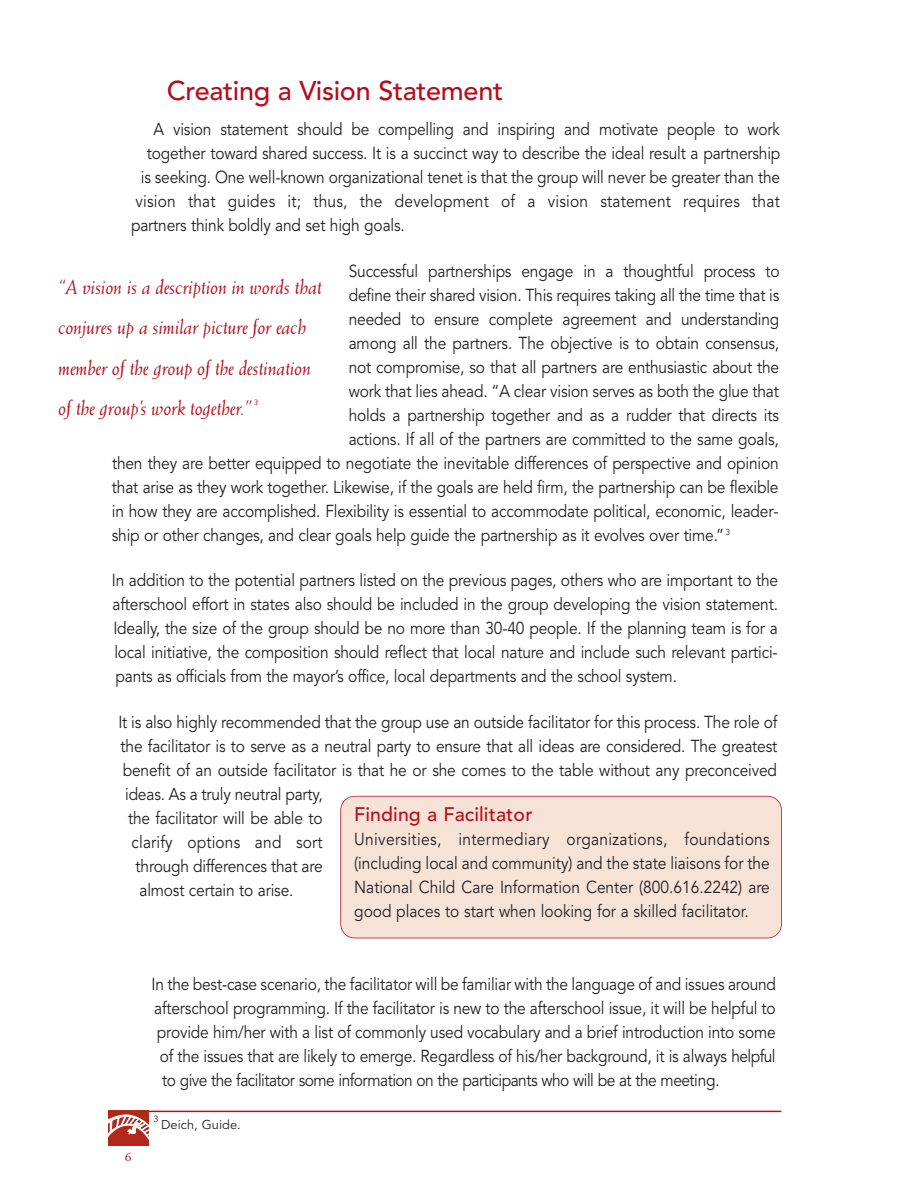
<style>
.page{position:relative;width:918px;height:1188px;background:#fff}
.page>*{position:absolute;margin:0;border:0;box-sizing:border-box;transform-origin:0 0}
.t1{font:500 27px "Avenir";letter-spacing:-.01em;color:#b50e1a}
.t2{font:italic 21px/40.5px "Weiss";letter-spacing:-.015em;color:#b50e1a}
.t3{font:500 19.5px "Avenir";letter-spacing:.005em;color:#b50e1a}
.t4{font:17.25px/24px "Avenir";letter-spacing:-.01em;color:#231f20;text-align:justify;scale:.9 1}
.t5{font:17.25px "Avenir";letter-spacing:.01em;color:#231f20;scale:.9 1}
.t6{font:17.25px "Avenir";letter-spacing:-.035em;color:#231f20;scale:.9 1}
.t7{font:13.5px "Weiss";color:#b50e1a}
.t8{font:12.75px "Avenir";letter-spacing:.005em;color:#231f20}
.t9{font:italic 12px "Weiss";color:#b50e1a}
.t10{font:9px "Avenir";color:#231f20}
</style>
<div class="page">
<hr style="left:148px;top:1111px;width:633px;height:1px;background:#b50e1a">
<div style="left:108px;top:1110px;width:41px;height:35px;background:#b1291a"></div>
<svg style="left:108px;top:1114px;width:41px;height:26px"></svg>
<div style="left:341px;top:796px;width:440px;height:142px;background:#f7e2d8;border-radius:14px"></div>
<div style="left:340px;top:796px;width:442px;height:142px;border:2px solid #b50e1a;border-radius:14px"></div>
<h1 class="t1" style="left:167px;top:80px;width:338px">Creating a Vision Statement</h1>
<p class="t4" style="left:154px;top:119px;width:698px">A vision statement should be compelling and inspiring and motivate people to work</p>
<p class="t4" style="left:147px;top:143px;width:705px">together toward shared success. It is a succinct way to describe the ideal result a partnership</p>
<p class="t4" style="left:141px;top:167px;width:712px">is seeking. One well-known organizational tenet is that the group will never be greater than the</p>
<p class="t5" style="left:136px;top:194px;width:717px">vision that guides it; thus, the development of a vision statement requires that</p>
<p class="t4" style="left:131px;top:215px;width:306px">partners think boldly and set high goals.</p>
<p class="t4" style="left:349px;top:260px;width:480px">Successful partnerships engage in a thoughtful process to</p>
<p class="t4" style="left:349px;top:284px;width:480px">define their shared vision. This requires taking all the time that is</p>
<p class="t4" style="left:349px;top:308px;width:480px">needed to ensure complete agreement and understanding</p>
<p class="t4" style="left:349px;top:332px;width:480px">among all the partners. The objective is to obtain consensus,</p>
<p class="t4" style="left:349px;top:356px;width:480px">not compromise, so that all partners are enthusiastic about the</p>
<p class="t4" style="left:349px;top:380px;width:480px">work that lies ahead. “A clear vision serves as both the glue that</p>
<p class="t4" style="left:349px;top:404px;width:480px">holds a partnership together and as a rudder that directs its</p>
<p class="t4" style="left:349px;top:428px;width:479px">actions. If all of the partners are committed to the same goals,</p>
<p class="t4" style="left:112px;top:452px;width:742px">then they are better equipped to negotiate the inevitable differences of perspective and opinion</p>
<p class="t4" style="left:112px;top:476px;width:742px">that arise as they work together. Likewise, if the goals are held firm, the partnership can be flexible</p>
<p class="t4" style="left:112px;top:500px;width:742px">in how they are accomplished. Flexibility is essential to accommodate political, economic, leader-</p>
<p class="t4" style="left:112px;top:524px;width:689px">ship or other changes, and clear goals help guide the partnership as it evolves over time.” <sup>3</sup></p>
<p class="t4" style="left:112px;top:570px;width:742px">In addition to the potential partners listed on the previous pages, others who are important to the afterschool effort in states also should be included in the group developing the vision statement.<br>Ideally, the size of the group should be no more than 30-40 people. If the planning team is for a local initiative, the composition should reflect that local nature and include such relevant partici&shy;pants as officials from the mayor’s office, local departments and the school system.</p>
<p class="t4" style="left:118px;top:711px;width:734px">It is also highly recommended that the group use an outside facilitator for this process. The role of</p>
<p class="t4" style="left:121px;top:735px;width:731px">the facilitator is to serve as a neutral party to ensure that all ideas are considered. The greatest</p>
<p class="t4" style="left:123px;top:759px;width:728px">benefit of an outside facilitator is that he or she comes to the table without any preconceived</p>
<p class="t4" style="left:125px;top:783px;width:221px">ideas. As a truly neutral party,</p>
<p class="t4" style="left:128px;top:807px;width:218px">the facilitator will be able to</p>
<p class="t5" style="left:132px;top:835px;width:214px">clarify options and sort</p>
<p class="t4" style="left:136px;top:855px;width:210px">through differences that are</p>
<p class="t4" style="left:139px;top:879px;width:173px">almost certain to arise.</p>
<p class="t2" style="left:59px;top:268px;width:265px">“A vision is a description in words that conjures up a similar picture for each member of the group of the destination of the group’s work together.”</p>
<p class="t9" style="left:253px;top:396px;width:7px">3</p>
<p class="t3" style="left:354px;top:806px;width:180px">Finding a Facilitator</p>
<p class="t4" style="left:354px;top:829px;width:463px">Universities, intermediary organizations, foundations (including local and community) and the state liaisons for the National Child Care Information Center (800.616.2242) are good places to start when looking for a skilled facilitator.</p>
<p class="t4" style="left:151px;top:973px;width:696px">In the best-case scenario, the facilitator will be familiar with the language of and issues around</p>
<p class="t4" style="left:154px;top:997px;width:692px">afterschool programming. If the facilitator is new to the afterschool issue, it will be helpful to</p>
<p class="t4" style="left:157px;top:1021px;width:689px">provide him/her with a list of commonly used vocabulary and a brief introduction into some</p>
<p class="t4" style="left:160px;top:1045px;width:686px">of the issues that are likely to emerge. Regardless of his/her background, it is always helpful</p>
<p class="t6" style="left:162px;top:1073px;width:621px">to give the facilitator some information on the participants who will be at the meeting.</p>
<p class="t7" style="left:125px;top:1152px;width:8px">6</p>
<p class="t10" style="left:153px;top:1115px;width:7px">3</p>
<p class="t8" style="left:161px;top:1119px;width:81px">Deich, Guide.</p>
</div>
